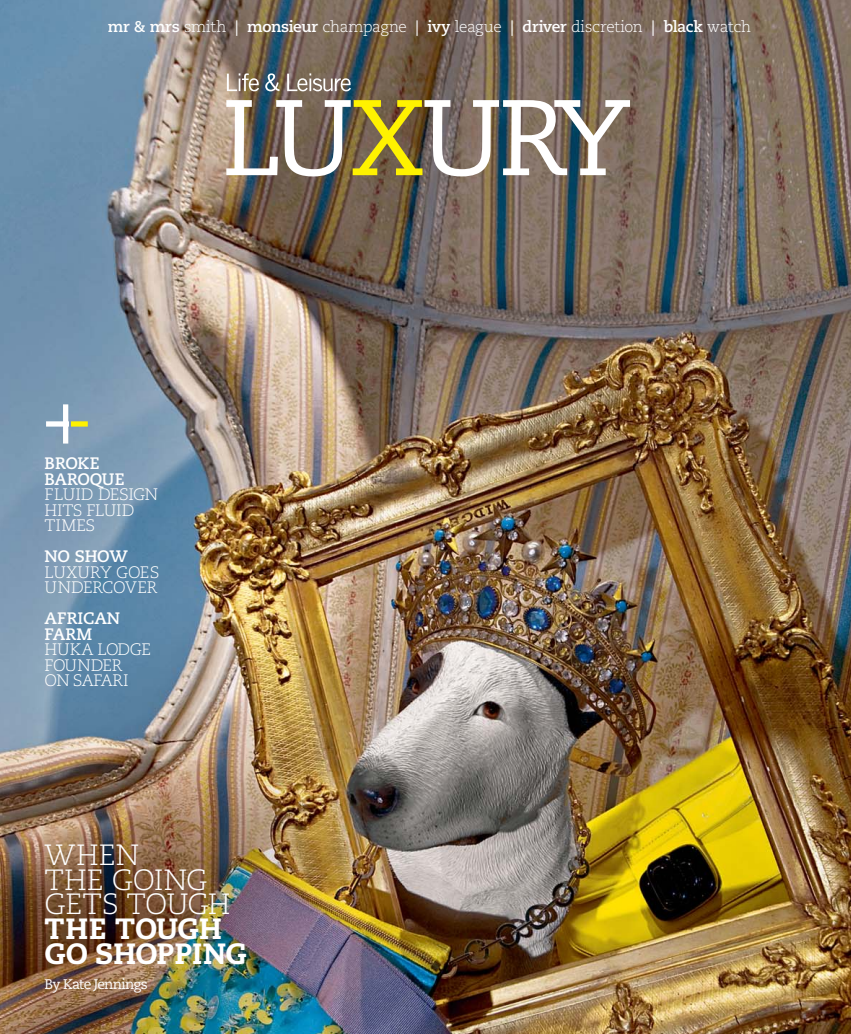
<style>
.page{position:relative;width:851px;height:1034px;background:#fff}
.page>*{position:absolute;margin:0;border:0;box-sizing:border-box;transform-origin:0 0}
.t1{font:300 29.25px/24.9px "Caecilia LT";letter-spacing:-.01em;color:#fff}
.t2{font:800 29.25px/24.9px "Caecilia LT";color:#fff}
.t3{font:300 16.65px/15.5px "Caecilia LT";letter-spacing:-.015em;color:#fff}
.t4{font:700 16.65px/15.5px "Caecilia LT";letter-spacing:-.005em;color:#fff}
.t5{font:300 15.45px "Caecilia LT";letter-spacing:-.025em;color:#fff}
.t6{font:13.95px "Caecilia LT";letter-spacing:-.05em;color:#fff}
.s1{font-weight:700}
.s2{font-weight:400}
</style>
<div class="page">
<img style="left:0;top:0;width:850px;height:1033px">
<svg style="left:227px;top:73px;width:32px;height:18px"></svg>
<svg style="left:265px;top:73px;width:14px;height:18px"></svg>
<svg style="left:287px;top:73px;width:64px;height:18px"></svg>
<img style="left:226px;top:100px;width:404px;height:76px">
<svg style="left:46px;top:404px;width:42px;height:39px"></svg>
<p class="t5" style="left:108px;top:19px;width:645px"><span class="s1">mr &amp; mrs</span> smith <span class="s2">|</span> <span class="s1">monsieur</span> champagne <span class="s2">|</span> <span class="s1">ivy</span> league <span class="s2">|</span> <span class="s1">driver</span> discretion <span class="s2">|</span> <span class="s1">black</span> watch</p>
<p class="t4" style="left:45px;top:456px;width:81px">BROKE<br>BAROQUE</p>
<p class="t3" style="left:45px;top:487px;width:115px">FLUID DESIGN<br>HITS FLUID<br>TIMES</p>
<p class="t4" style="left:45px;top:549px;width:85px">NO SHOW</p>
<p class="t3" style="left:45px;top:564px;width:116px">LUXURY GOES<br>UNDERCOVER</p>
<p class="t4" style="left:45px;top:611px;width:77px">AFRICAN<br>FARM</p>
<p class="t3" style="left:45px;top:642px;width:108px">HUKA LODGE<br>FOUNDER<br>ON SAFARI</p>
<h1 class="t1" style="left:45px;top:843px;width:187px">WHEN<br>THE GOING<br>GETS TOUGH</h1>
<h1 class="t2" style="left:45px;top:916px;width:203px">THE TOUGH<br>GO SHOPPING</h1>
<p class="t6" style="left:45px;top:976px;width:105px">By Kate Jennings</p>
</div>
